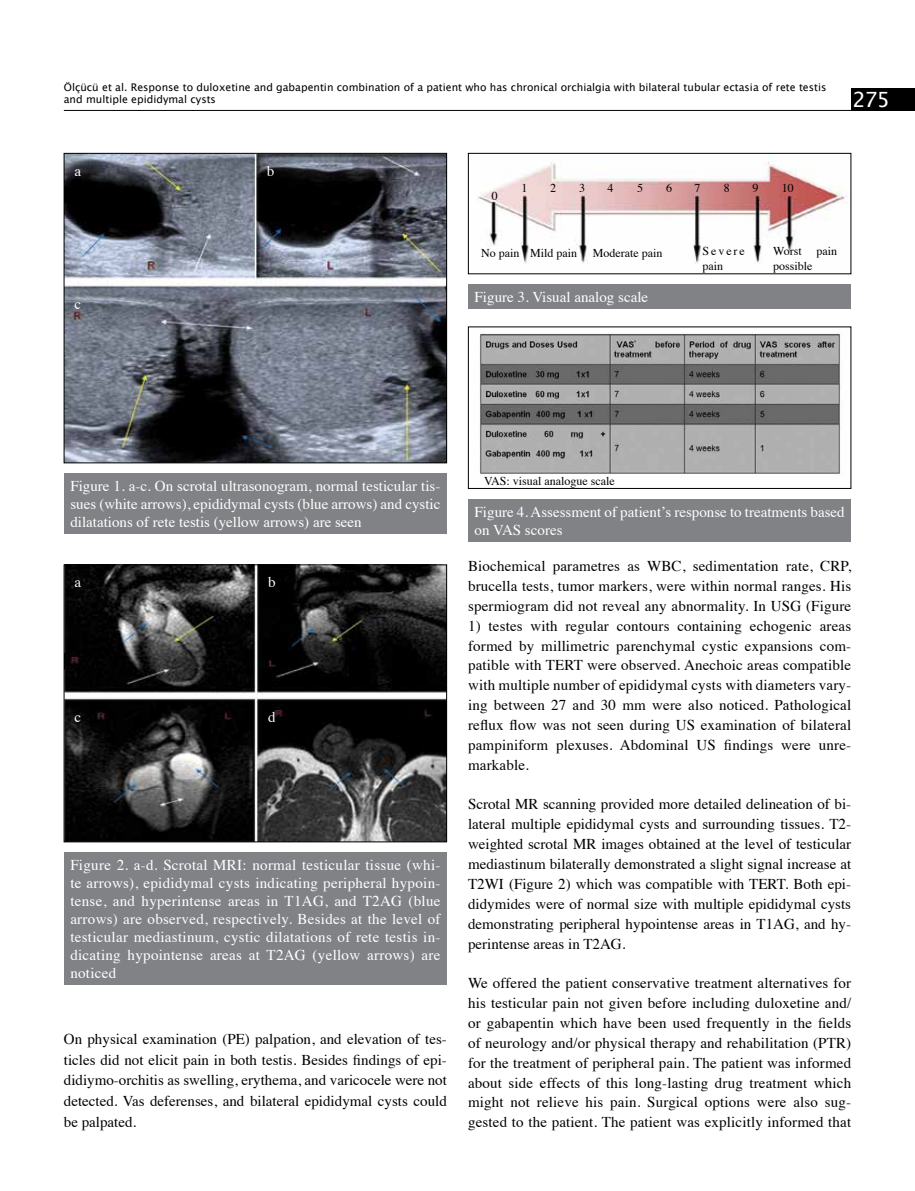
<style>
.page{position:relative;width:915px;height:1191px;background:#fff}
.page>*{position:absolute;margin:0;border:0;box-sizing:border-box;transform-origin:0 0}
.t1{font:21px "Lucida Grande";color:#fff}
.t2{font:15px/19.8px "Times";letter-spacing:.01em;color:#000;text-align:justify}
.t3{font:15px/18px "Times";color:#fff;text-align:justify}
.t4{font:12px/14.4px "Times";color:#000}
.t5{font:12px/14.4px "Times";letter-spacing:.16em;color:#000}
.t6{font:10.5px/12.6px "Lucida Grande";color:#000}
</style>
<div class="page">
<img style="left:66px;top:566px;width:378px;height:274px">
<div style="left:64px;top:564px;width:382px;height:278px;border:1px solid #000"></div>
<div style="left:64px;top:852px;width:382px;height:132px;background:#808285"></div>
<img style="left:66px;top:155px;width:378px;height:306px">
<div style="left:64px;top:153px;width:382px;height:310px;border:1px solid #000"></div>
<div style="left:64px;top:473px;width:382px;height:60px;background:#808285"></div>
<img style="left:477px;top:161px;width:371px;height:103px">
<div style="left:468px;top:153px;width:382px;height:121px;border:1px solid #000"></div>
<div style="left:468px;top:284px;width:382px;height:24px;background:#808285"></div>
<img style="left:479px;top:333px;width:362px;height:142px">
<div style="left:468px;top:499px;width:382px;height:42px;background:#808285"></div>
<hr style="left:64px;top:110px;width:786px;height:1px;background:#000">
<div style="left:850px;top:88px;width:64px;height:23px;background:#000"></div>
<p class="t6" style="left:64px;top:81px;width:763px">Ölçücü et al. Response to duloxetine and gabapentin combination of a patient who has chronical orchialgia with bilateral tubular ectasia of rete testis and multiple epididymal cysts</p>
<h1 class="t1" style="left:852px;top:88px;width:39px">275</h1>
<p class="t3" style="left:74px;top:160px;width:8px">a</p>
<p class="t3" style="left:74px;top:293px;width:8px">c</p>
<p class="t3" style="left:267px;top:160px;width:9px">b</p>
<p class="t4" style="left:492px;top:187px;width:7px">0</p>
<p class="t4" style="left:521px;top:180px;width:7px">1</p>
<p class="t4" style="left:550px;top:180px;width:7px">2</p>
<p class="t4" style="left:579px;top:180px;width:7px">3</p>
<p class="t4" style="left:607px;top:180px;width:7px">4</p>
<p class="t4" style="left:637px;top:180px;width:7px">5</p>
<p class="t4" style="left:666px;top:180px;width:7px">6</p>
<p class="t4" style="left:694px;top:180px;width:7px">7</p>
<p class="t4" style="left:723px;top:180px;width:7px">8</p>
<p class="t4" style="left:752px;top:180px;width:7px">9</p>
<p class="t4" style="left:781px;top:180px;width:13px">10</p>
<p class="t4" style="left:481px;top:245px;width:40px">No pain</p>
<p class="t4" style="left:530px;top:245px;width:49px">Mild pain</p>
<p class="t4" style="left:592px;top:245px;width:71px">Moderate pain</p>
<p class="t5" style="left:702px;top:243px;width:44px">Severe pain</p>
<p class="t4" style="left:773px;top:243px;width:65px">Worst pain possible</p>
<p class="t3" style="left:474px;top:287px;width:175px">Figure 3. Visual analog scale</p>
<p class="t3" style="left:70px;top:476px;width:371px">Figure 1. a-c. On scrotal ultrasonogram, normal testicular tis&shy;sues (white arrows), epididymal cysts (blue arrows) and cystic dilatations of rete testis (yellow arrows) are seen</p>
<p class="t4" style="left:484px;top:473px;width:132px">VAS: visual analogue scale</p>
<p class="t3" style="left:474px;top:502px;width:371px">Figure 4. Assessment of patient’s response to treatments based on VAS scores</p>
<p class="t3" style="left:74px;top:571px;width:8px">a</p>
<p class="t3" style="left:74px;top:707px;width:8px">c</p>
<p class="t3" style="left:268px;top:571px;width:9px">b</p>
<p class="t3" style="left:268px;top:706px;width:9px">d</p>
<p class="t3" style="left:70px;top:855px;width:371px">Figure 2. a-d. Scrotal MRI: normal testicular tissue (whi&shy;te arrows), epididymal cysts indicating peripheral hypoin&shy;tense, and hyperintense areas in T1AG, and T2AG (blue arrows) are observed, respectively. Besides at the level of testicular mediastinum, cystic dilatations of rete testis in&shy;dicating hypointense areas at T2AG (yellow arrows) are noticed</p>
<p class="t2" style="left:64px;top:1026px;width:384px;line-height:20.9px">On physical examination (PE) palpation, and elevation of tes&shy;ticles did not elicit pain in both testis. Besides findings of epi&shy;didiymo-orchitis as swelling, erythema, and varicocele were not detected. Vas deferenses, and bilateral epididymal cysts could be palpated.</p>
<p class="t2" style="left:468px;top:555px;width:384px">Biochemical parametres as WBC, sedimentation rate, CRP, brucella tests, tumor markers, were within normal ranges. His spermiogram did not reveal any abnormality. In USG (Figure</p>
<p class="t2" style="left:468px;top:614px;width:384px">1) testes with regular contours containing echogenic areas formed by millimetric parenchymal cystic expansions com&shy;patible with TERT were observed. Anechoic areas compatible with multiple number of epididymal cysts with diameters vary&shy;ing between 27 and 30 mm were also noticed. Pathological reflux flow was not seen during US examination of bilateral pampiniform plexuses. Abdominal US findings were unre&shy;markable.</p>
<p class="t2" style="left:468px;top:793px;width:384px">Scrotal MR scanning provided more detailed delineation of bi&shy;lateral multiple epididymal cysts and surrounding tissues. T2- weighted scrotal MR images obtained at the level of testicular mediastinum bilaterally demonstrated a slight signal increase at T2WI (Figure 2) which was compatible with TERT. Both epi&shy;didymides were of normal size with multiple epididymal cysts demonstrating peripheral hypointense areas in T1AG, and hy&shy;perintense areas in T2AG.</p>
<p class="t2" style="left:468px;top:972px;width:384px">We offered the patient conservative treatment alternatives for his testicular pain not given before including duloxetine and/ or gabapentin which have been used frequently in the fields of neurology and/or physical therapy and rehabilitation (PTR) for the treatment of peripheral pain. The patient was informed about side effects of this long-lasting drug treatment which might not relieve his pain. Surgical options were also sug&shy;gested to the patient. The patient was explicitly informed that</p>
</div>
